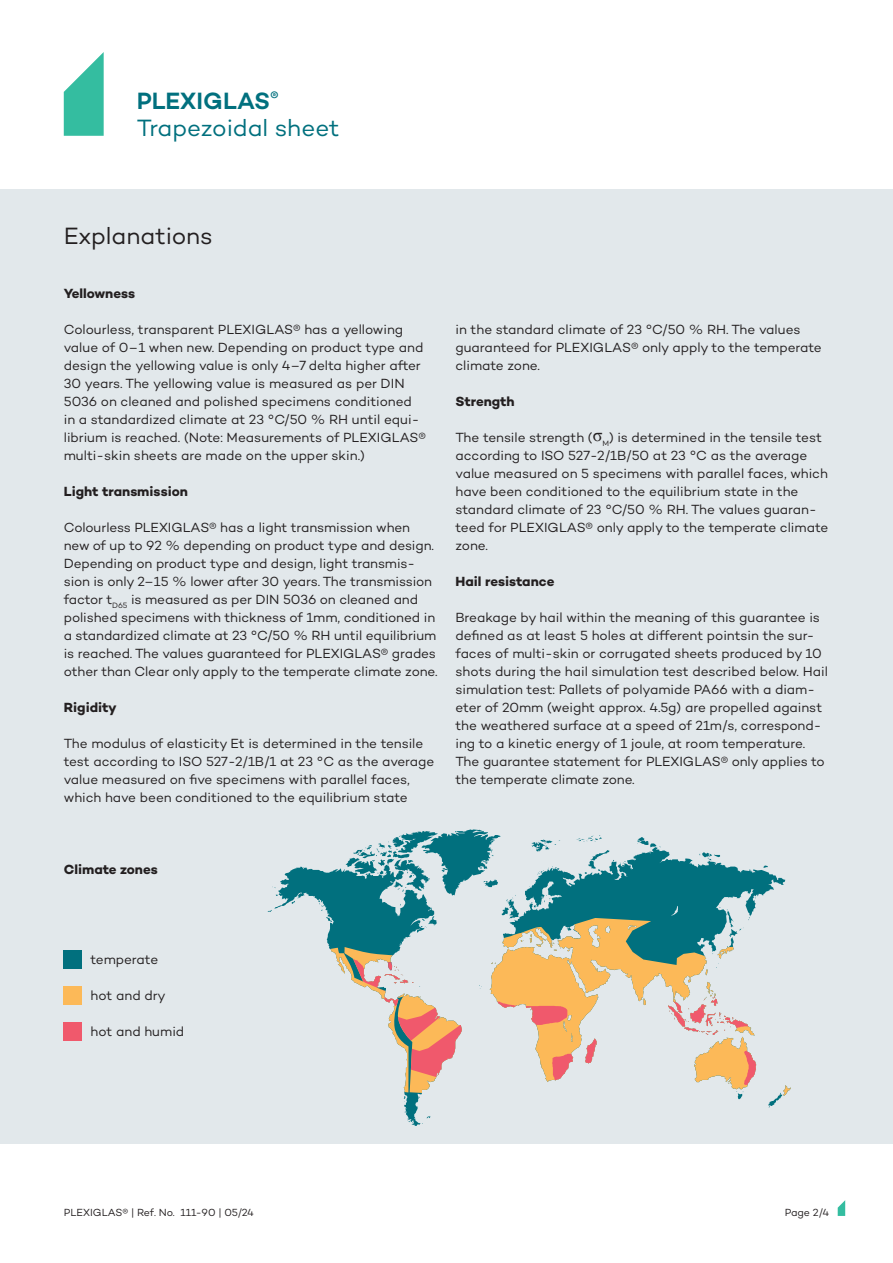
<style>
.page{position:relative;width:893px;height:1263px;background:#fff}
.page>*{position:absolute;margin:0;border:0;box-sizing:border-box;transform-origin:0 0}
.t1{font:24px/27px "Campton";letter-spacing:-.005em;color:#01707e}
.Headline_3{font:24px "Campton";letter-spacing:-.005em;color:#231f20}
.Fließtext{font:13.5px/18px "Campton";letter-spacing:-.005em;color:#231f20}
.Headline_4___Fließtext{font:700 13.5px "Campton";color:#231f20}
.t2{font:10.5px "Campton";color:#231f20}
.s1{font-weight:600}
.s2{font-family:"Times New Roman";font-size:18px}
</style>
<div class="page">
<div style="left:0;top:190px;width:893px;height:954px;background:#e2e8eb"></div>
<svg style="left:838px;top:1200px;width:7px;height:16px"></svg>
<svg style="left:64px;top:52px;width:40px;height:84px"></svg>
<div style="left:64px;top:951px;width:18px;height:18px;background:#01707e"></div>
<div style="left:64px;top:987px;width:18px;height:18px;background:#fcb958"></div>
<div style="left:64px;top:1023px;width:18px;height:18px;background:#f0596c"></div>
<svg style="left:267px;top:829px;width:524px;height:297px"></svg>
<svg style="left:490px;top:999px;width:77px;height:26px"></svg>
<svg style="left:552px;top:1035px;width:48px;height:45px"></svg>
<svg style="left:352px;top:959px;width:110px;height:119px"></svg>
<h1 class="t1" style="left:137px;top:87px;width:204px"><span class="s1">PLEXIGLAS</span><sup>®<br></sup>Trapezoidal sheet</h1>
<p class="Headline_3" style="left:64px;top:221px;width:151px">Explanations</p>
<p class="Headline_4___Fließtext" style="left:64px;top:285px;width:73px">Yellowness</p>
<p class="Fließtext" style="left:64px;top:320px;width:364px">Colourless, transparent PLEXIGLAS® has a yellowing value of 0–1 when new. Depending on product type and design the yellowing value is only 4–7 delta higher after 30 years. The yellowing value is measured as per DIN 5036 on cleaned and polished specimens conditioned in a standardized climate at 23 °C/50 % RH until equi&shy;librium is reached. (Note: Measurements of PLEXIGLAS® multi-skin sheets are made on the upper skin.)</p>
<p class="Headline_4___Fließtext" style="left:64px;top:483px;width:126px">Light transmission</p>
<p class="Fließtext" style="left:64px;top:518px;width:375px">Colourless PLEXIGLAS® has a light transmission when new of up to 92 % depending on product type and design.<br>Depending on product type and design, light transmis&shy;sion is only 2–15 % lower after 30 years. The transmission factor t<sub>D65</sub> is measured as per DIN 5036 on cleaned and polished specimens with thickness of 1mm, conditioned in a standardized climate at 23 °C/50 % RH until equilibrium is reached. The values guaranteed for PLEXIGLAS® grades other than Clear only apply to the temperate climate zone.</p>
<p class="Headline_4___Fließtext" style="left:64px;top:699px;width:54px">Rigidity</p>
<p class="Fließtext" style="left:64px;top:734px;width:372px">The modulus of elasticity Et is determined in the tensile test according to ISO 527-2/1B/1 at 23 °C as the average value measured on five specimens with parallel faces, which have been conditioned to the equilibrium state</p>
<p class="Fließtext" style="left:455px;top:320px;width:368px">in the standard climate of 23 °C/50 % RH. The values guaranteed for PLEXIGLAS® only apply to the temperate climate zone.</p>
<p class="Headline_4___Fließtext" style="left:455px;top:393px;width:61px">Strength</p>
<p class="Fließtext" style="left:455px;top:428px;width:374px">The tensile strength (<span class="s2">σ</span><sub>M</sub>) is determined in the tensile test according to ISO 527-2/1B/50 at 23 °C as the average value measured on 5 specimens with parallel faces, which have been conditioned to the equilibrium state in the standard climate of 23 °C/50 % RH. The values guaran&shy;teed for PLEXIGLAS® only apply to the temperate climate zone.</p>
<p class="Headline_4___Fließtext" style="left:455px;top:573px;width:100px">Hail resistance</p>
<p class="Fließtext" style="left:455px;top:608px;width:374px">Breakage by hail within the meaning of this guarantee is defined as at least 5 holes at different pointsin the sur&shy;faces of multi-skin or corrugated sheets produced by 10 shots during the hail simulation test described below. Hail simulation test: Pallets of polyamide PA66 with a diam&shy;eter of 20mm (weight approx. 4.5g) are propelled against the weathered surface at a speed of 21m/s, correspond&shy;ing to a kinetic energy of 1 joule, at room temperature.<br>The guarantee statement for PLEXIGLAS® only applies to the temperate climate zone.</p>
<p class="Headline_4___Fließtext" style="left:64px;top:861px;width:96px">Climate zones</p>
<p class="Fließtext" style="left:91px;top:950px;width:69px">temperate</p>
<p class="Fließtext" style="left:91px;top:986px;width:77px">hot and dry</p>
<p class="Fließtext" style="left:91px;top:1022px;width:95px">hot and humid</p>
<p class="t2" style="left:64px;top:1206px;width:192px">PLEXIGLAS® | Ref. No. 111-90 | 05/24</p>
<p class="t2" style="left:785px;top:1206px;width:46px">Page 2/4</p>
</div>
